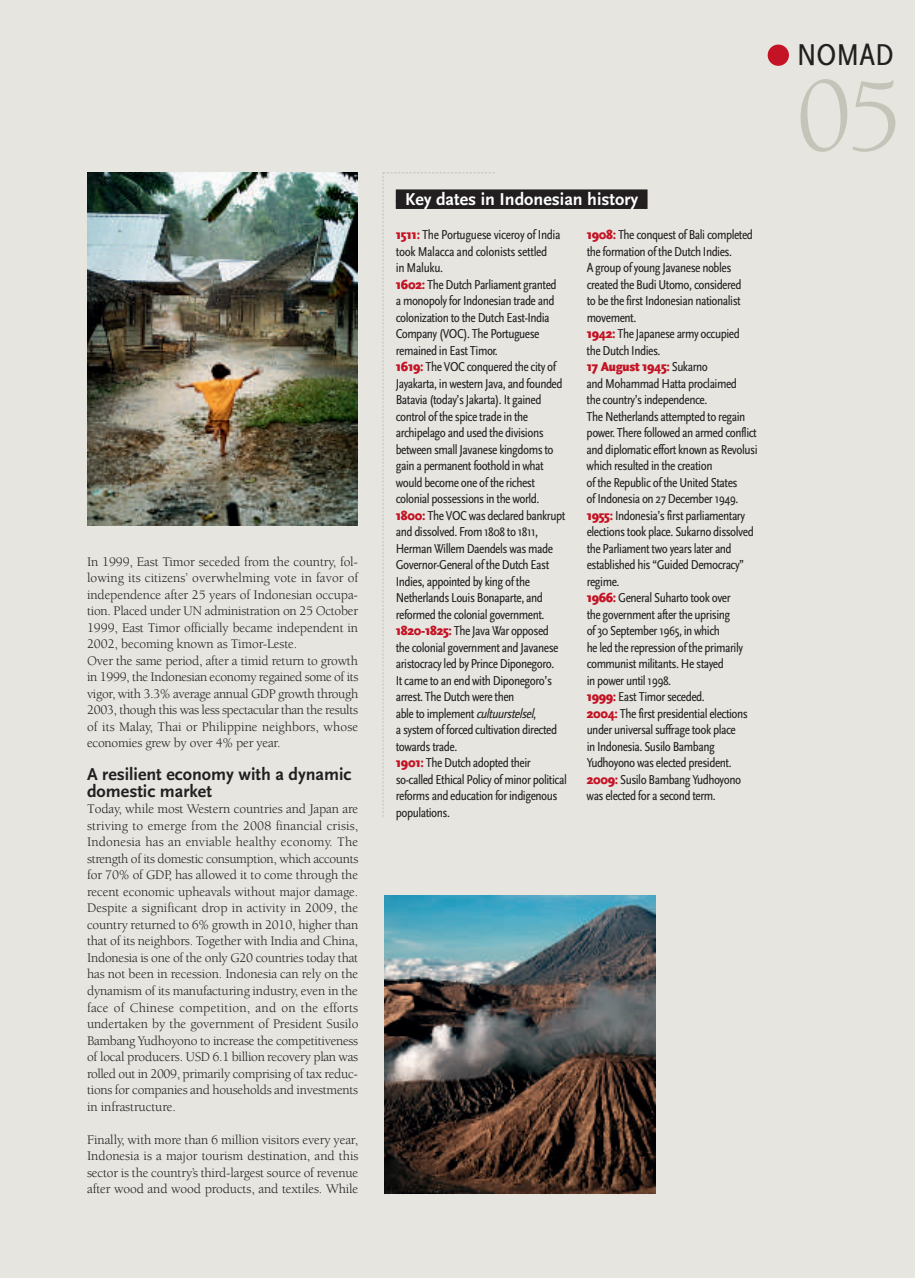
<style>
.page{position:relative;width:915px;height:1278px;background:#fff}
.page>*{position:absolute;margin:0;border:0;box-sizing:border-box;transform-origin:0 0}
.t1{font:108px "Berkeley Std";color:#c4c4b8}
.t2{font:condensed 31.5px "Scala Sans Pro";color:#231f20}
.t3{font:700 18px/16.5px "Scala Sans Pro";color:#231f20}
.t4{font:700 18px "Scala Sans Pro";color:#fff}
.t5{font:condensed 13.5px/16.5px "Scala Sans Pro";letter-spacing:-.035em;color:#231f20}
.t6{font:13.5px/16.5px "Berkeley Std";letter-spacing:-.01em;color:#231f20;text-align:justify}
.s1{color:#231f20}
.s2{font-weight:900;font-stretch:normal;color:#c41324}
.s3{font-style:italic}
</style>
<div class="page">
<div style="left:2px;top:0;width:913px;height:1277px;background:#e6e5e0"></div>
<hr style="left:0;top:0;width:2px;height:1277px;background:#e6e5e0">
<img style="left:385px;top:895px;width:270px;height:298px">
<img style="left:87px;top:172px;width:271px;height:354px">
<svg style="left:383px;top:172px;width:111px;height:645px"></svg>
<div style="left:396px;top:189px;width:251px;height:20px;background:#231f20"></div>
<div style="left:767px;top:45px;width:22px;height:21px;background:#c41324;border-radius:50%"></div>
<p class="t6" style="left:87px;top:554px;width:273px;text-align:left">In 1999, East Timor seceded from the country, fol&shy;lowing its citizens’ overwhelming vote in favor of independence after 25 years of Indonesian occupa&shy;tion. Placed under UN administration on 25 October 1999, East Timor officially became independent in 2002, becoming known as Timor-Leste.<br>Over the same period, after a timid return to growth in 1999, the Indonesian economy regained some of its vigor, with 3.3% average annual GDP growth through 2003, though this was less spectacular than the results of its Malay, Thai or Philippine neighbors, whose economies grew by over 4% per year.</p>
<h3 class="t3" style="left:87px;top:768px;width:266px">a resilient economy with a dynamic domestic market</h3>
<p class="t6" style="left:87px;top:802px;width:273px">Today, while most Western countries and Japan are striving to emerge from the 2008 financial crisis, Indonesia has an enviable healthy economy. The strength of its domestic consumption, which accounts for 70% of GDP, has allowed it to come through the recent economic upheavals without major damage.<br>Despite a significant drop in activity in 2009, the country returned to 6% growth in 2010, higher than that of its neighbors. Together with India and China, Indonesia is one of the only G20 countries today that has not been in recession. Indonesia can rely on the dynamism of its manufacturing industry, even in the face of Chinese competition, and on the efforts undertaken by the government of President Susilo Bambang Yudhoyono to increase the competitiveness of local producers. USD 6.1 billion recovery plan was rolled out in 2009, primarily comprising of tax reduc&shy;tions for companies and households and investments in infrastructure.</p>
<p class="t6" style="left:87px;top:1132px;width:273px">Finally, with more than 6 million visitors every year, Indonesia is a major tourism destination, and this sector is the country’s third-largest source of revenue after wood and wood products, and textiles. While</p>
<h3 class="t4" style="left:396px;top:193px;width:253px"><span class="s1">o</span>Key dates in indonesian history<span class="s1">o</span></h3>
<p class="t5" style="left:396px;top:228px;width:172px"><span class="s2">1511:</span> The Portuguese viceroy of India took Malacca and colonists settled<br>in Maluku.<br><span class="s2">1602:</span> The Dutch Parliament granted<br>a monopoly for Indonesian trade and colonization to the Dutch East-India<br>Company (VOC). The Portuguese remained in East Timor.<br><span class="s2">1619:</span> The VOC conquered the city of<br>Jayakarta, in western Java, and founded<br>Batavia (today’s Jakarta). It gained control of the spice trade in the archipelago and used the divisions between small Javanese kingdoms to gain a permanent foothold in what would become one of the richest colonial possessions in the world.<br><span class="s2">1800:</span> The VOC was declared bankrupt and dissolved. From 1808 to 1811,<br>Herman Willem Daendels was made<br>Governor-General of the Dutch East<br>Indies, appointed by king of the<br>Netherlands Louis Bonaparte, and reformed the colonial government.<br><span class="s2">1820-1825:</span> The Java War opposed<br>the colonial government and Javanese aristocracy led by Prince Diponegoro.<br>It came to an end with Diponegoro’s arrest. The Dutch were then<br>a b l e to i m p l e m e n t <span class="s3">cultuurstelsel</span>,<br>a system of forced cultivation directed towards trade.<br><span class="s2">1901:</span> The Dutch adopted their so-called Ethical Policy of minor political reforms and education for indigenous populations.</p>
<p class="t5" style="left:586px;top:228px;width:172px"><span class="s2">1908:</span> The conquest of Bali completed the formation of the Dutch Indies.<br>A group of young Javanese nobles created the Budi Utomo, considered<br>to be the first Indonesian nationalist movement.<br><span class="s2">1942:</span> The Japanese army occupied<br>the Dutch Indies.<br><span class="s2">17 August 1945:</span> Sukarno<br>and Mohammad Hatta proclaimed<br>the country’s independence.<br>The Netherlands attempted to regain power. There followed an armed conflict and diplomatic effort known as Revolusi which resulted in the creation<br>of the Republic of the United States<br>of Indonesia on 27 December 1949.<br><span class="s2">1955:</span> Indonesia’s first parliamentary elections took place. Sukarno dissolved the Parliament two years later and established his “Guided Democracy” regime.<br><span class="s2">1966:</span> General Suharto took over<br>the government after the uprising<br>of 30 September 1965, in which<br>he led the repression of the primarily communist militants. He stayed<br>in power until 1998.<br><span class="s2">1999:</span> East Timor seceded.<br><span class="s2">2004:</span> The first presidential elections under universal suffrage took place<br>in Indonesia. Susilo Bambang<br>Yudhoyono was elected president.<br><span class="s2">2009:</span> Susilo Bambang Yudhoyono was elected for a second term.</p>
<h2 class="t2" style="left:796px;top:45px;width:98px">NOMAD</h2>
<h1 class="t1" style="left:796px;top:74px;width:108px">05</h1>
</div>
